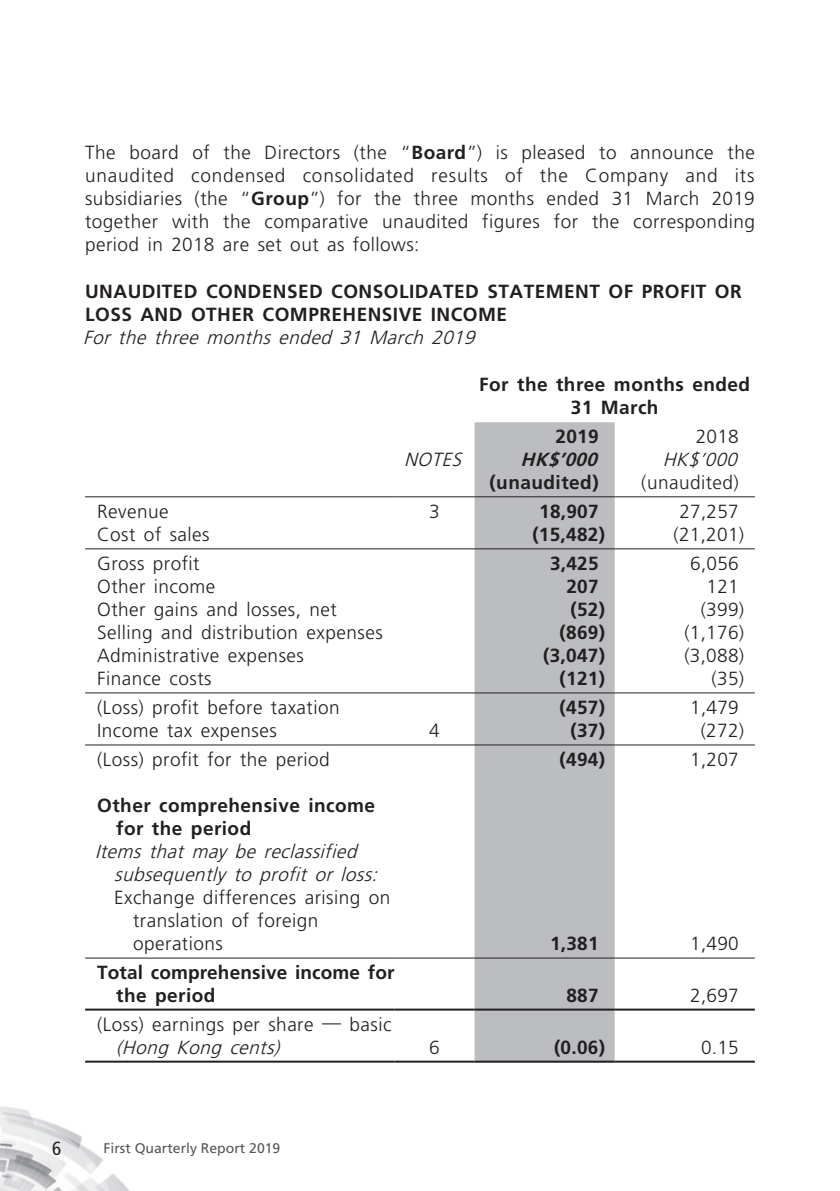
<style>
.page{position:relative;width:840px;height:1191px;background:#fff}
.page>*{position:absolute;margin:0;border:0;box-sizing:border-box;transform-origin:0 0}
._15_Table_Stub{font:300 19px/23px "Frutiger LT Std";letter-spacing:.025em;color:#231f20}
._11_P0{font:300 19px/23px "Frutiger LT Std";letter-spacing:.025em;color:#231f20;text-align:justify}
._01_Body_Text{font:700 19px/23px "Frutiger LT Std";letter-spacing:.015em;color:#231f20;text-align:center}
._01_Body_Text-2{font:300 19px "Frutiger LT Std";letter-spacing:.015em;color:#231f20}
._03_H1{font:700 19px/23px "Frutiger LT Std";letter-spacing:.025em;color:#231f20}
._15_Table_Stub-2{font:italic 300 19px/23px "Frutiger LT Std";color:#231f20}
._01_Body_Text-3{font:italic 300 19px "Frutiger LT Std";color:#231f20}
._15_Table_Stub-3{font:700 19px/23px "Frutiger LT Std";letter-spacing:.025em;color:#231f20}
._15_Table_Stub-4{font:700 19px/23px "Frutiger LT Std";letter-spacing:.005em;color:#231f20}
._01_Body_Text-4{font:italic 700 19px "Frutiger LT Std";color:#231f20}
.t1{font:condensed 19px "Frutiger LT Std";color:#231f20}
.t2{font:14px "Frutiger LT Std";color:#57585a}
.s1{font-weight:700}
.s2{font-style:italic}
</style>
<div class="page">
<img style="left:0;top:1106px;width:130px;height:85px">
<div style="left:474px;top:422px;width:140px;height:638px;background:#bcbdc0"></div>
<hr style="left:85px;top:496px;width:309px;height:1px;background:#231f20">
<hr style="left:394px;top:496px;width:80px;height:1px;background:#231f20">
<hr style="left:474px;top:496px;width:140px;height:1px;background:#231f20">
<hr style="left:614px;top:496px;width:140px;height:1px;background:#231f20">
<hr style="left:85px;top:548px;width:309px;height:1px;background:#231f20">
<hr style="left:394px;top:548px;width:80px;height:1px;background:#231f20">
<hr style="left:474px;top:548px;width:140px;height:1px;background:#231f20">
<hr style="left:614px;top:548px;width:140px;height:1px;background:#231f20">
<hr style="left:85px;top:692px;width:309px;height:1px;background:#231f20">
<hr style="left:394px;top:692px;width:80px;height:1px;background:#231f20">
<hr style="left:474px;top:692px;width:140px;height:1px;background:#231f20">
<hr style="left:614px;top:692px;width:140px;height:1px;background:#231f20">
<hr style="left:85px;top:744px;width:309px;height:1px;background:#231f20">
<hr style="left:394px;top:744px;width:80px;height:1px;background:#231f20">
<hr style="left:474px;top:744px;width:140px;height:1px;background:#231f20">
<hr style="left:614px;top:744px;width:140px;height:1px;background:#231f20">
<hr style="left:85px;top:957px;width:309px;height:1px;background:#231f20">
<hr style="left:394px;top:957px;width:80px;height:1px;background:#231f20">
<hr style="left:474px;top:957px;width:140px;height:1px;background:#231f20">
<hr style="left:614px;top:957px;width:140px;height:1px;background:#231f20">
<hr style="left:85px;top:1008px;width:309px;height:2px;background:#231f20">
<hr style="left:394px;top:1008px;width:80px;height:2px;background:#231f20">
<hr style="left:474px;top:1008px;width:140px;height:2px;background:#231f20">
<hr style="left:614px;top:1008px;width:140px;height:2px;background:#231f20">
<hr style="left:85px;top:1060px;width:309px;height:2px;background:#231f20">
<hr style="left:394px;top:1060px;width:80px;height:2px;background:#231f20">
<hr style="left:474px;top:1060px;width:140px;height:2px;background:#231f20">
<hr style="left:614px;top:1060px;width:140px;height:2px;background:#231f20">
<p class="_11_P0" style="left:85px;top:141px;width:671px">The board of the Directors (the “<span class="s1">Board</span>”) is pleased to announce the unaudited condensed consolidated results of the Company and its subsidiaries (the “<span class="s1">Group</span>”) for the three months ended 31 March 2019 together with the comparative unaudited figures for the corresponding period in 2018 are set out as follows:</p>
<p class="_03_H1" style="left:85px;top:280px;width:657px">UNAUDITED CONDENSED CONSOLIDATED STATEMENT OF PROFIT OR<br>LOSS AND OTHER COMPREHENSIVE INCOME</p>
<p class="_01_Body_Text-3" style="left:83px;top:326px;width:398px">For the three months ended 31 March 2019</p>
<p class="_01_Body_Text" style="left:479px;top:373px;width:272px">For the three months ended<br>31 March</p>
<p class="_01_Body_Text" style="left:555px;top:425px;width:45px">2019</p>
<p class="_01_Body_Text-2" style="left:695px;top:425px;width:45px">2018</p>
<p class="_01_Body_Text-3" style="left:404px;top:448px;width:64px">NOTES</p>
<p class="_01_Body_Text-4" style="left:520px;top:448px;width:84px">HK$’000</p>
<p class="_01_Body_Text-3" style="left:662px;top:448px;width:81px">HK$’000</p>
<p class="_01_Body_Text" style="left:489px;top:471px;width:111px">(unaudited)</p>
<p class="_01_Body_Text-2" style="left:641px;top:471px;width:99px">(unaudited)</p>
<p class="_15_Table_Stub" style="left:97px;top:500px;width:73px">Revenue</p>
<p class="_01_Body_Text-2" style="left:429px;top:500px;width:12px">3</p>
<p class="_01_Body_Text" style="left:539px;top:500px;width:61px">18,907</p>
<p class="_01_Body_Text-2" style="left:679px;top:500px;width:61px">27,257</p>
<p class="_15_Table_Stub" style="left:97px;top:523px;width:114px">Cost of sales</p>
<p class="_01_Body_Text" style="left:532px;top:523px;width:74px">(15,482)</p>
<p class="_01_Body_Text-2" style="left:673px;top:523px;width:72px">(21,201)</p>
<p class="_15_Table_Stub" style="left:97px;top:552px;width:104px">Gross profit</p>
<p class="_01_Body_Text" style="left:549px;top:552px;width:50px">3,425</p>
<p class="_01_Body_Text-2" style="left:689px;top:552px;width:50px">6,056</p>
<p class="_15_Table_Stub" style="left:97px;top:575px;width:120px">Other income</p>
<p class="_01_Body_Text" style="left:566px;top:575px;width:34px">207</p>
<p class="_01_Body_Text-2" style="left:706px;top:575px;width:34px">121</p>
<p class="_15_Table_Stub" style="left:97px;top:598px;width:241px">Other gains and losses, net</p>
<p class="_01_Body_Text" style="left:570px;top:598px;width:36px">(52)</p>
<p class="_01_Body_Text-2" style="left:700px;top:598px;width:45px">(399)</p>
<p class="_15_Table_Stub" style="left:97px;top:621px;width:287px">Selling and distribution expenses</p>
<p class="_01_Body_Text" style="left:559px;top:621px;width:47px">(869)</p>
<p class="_01_Body_Text-2" style="left:684px;top:621px;width:61px">(1,176)</p>
<p class="_15_Table_Stub" style="left:97px;top:644px;width:208px">Administrative expenses</p>
<p class="_01_Body_Text" style="left:543px;top:644px;width:63px">(3,047)</p>
<p class="_01_Body_Text-2" style="left:684px;top:644px;width:61px">(3,088)</p>
<p class="_15_Table_Stub" style="left:97px;top:667px;width:116px">Finance costs</p>
<p class="_01_Body_Text" style="left:559px;top:667px;width:47px">(121)</p>
<p class="_01_Body_Text-2" style="left:711px;top:667px;width:34px">(35)</p>
<p class="_15_Table_Stub" style="left:97px;top:696px;width:244px">(Loss) profit before taxation</p>
<p class="_01_Body_Text" style="left:559px;top:696px;width:47px">(457)</p>
<p class="_01_Body_Text-2" style="left:689px;top:696px;width:50px">1,479</p>
<p class="_15_Table_Stub" style="left:97px;top:719px;width:181px">Income tax expenses</p>
<p class="_01_Body_Text-2" style="left:429px;top:719px;width:12px">4</p>
<p class="_01_Body_Text" style="left:570px;top:719px;width:36px">(37)</p>
<p class="_01_Body_Text-2" style="left:700px;top:719px;width:45px">(272)</p>
<p class="_15_Table_Stub" style="left:97px;top:748px;width:234px">(Loss) profit for the period</p>
<p class="_01_Body_Text" style="left:559px;top:748px;width:47px">(494)</p>
<p class="_01_Body_Text-2" style="left:689px;top:748px;width:50px">1,207</p>
<p class="_15_Table_Stub-3" style="left:116px;top:794px;width:260px;text-indent:-19px">Other comprehensive income for the period</p>
<p class="_15_Table_Stub-2" style="left:114px;top:840px;width:270px;text-indent:-19px">Items that may be reclassified subsequently to profit or loss:</p>
<p class="_15_Table_Stub" style="left:133px;top:886px;width:258px;text-indent:-19px">Exchange differences arising on translation of foreign operations</p>
<p class="_01_Body_Text" style="left:549px;top:932px;width:50px">1,381</p>
<p class="_01_Body_Text-2" style="left:689px;top:932px;width:50px">1,490</p>
<p class="_15_Table_Stub-4" style="left:116px;top:961px;width:280px;text-indent:-19px">Total comprehensive income for the period</p>
<p class="_15_Table_Stub" style="left:116px;top:1013px;width:277px;text-indent:-19px">(Loss) earnings per share — basic <span class="s2">(Hong Kong cents)</span></p>
<p class="t1" style="left:52px;top:1137px;width:11px">6</p>
<p class="t2" style="left:103px;top:1139px;width:178px">First Quarterly Report 2019</p>
<p class="_01_Body_Text" style="left:566px;top:984px;width:34px">887</p>
<p class="_01_Body_Text-2" style="left:689px;top:984px;width:50px">2,697</p>
<p class="_01_Body_Text-2" style="left:429px;top:1037px;width:12px">6</p>
<p class="_01_Body_Text" style="left:553px;top:1036px;width:52px">(0.06)</p>
<p class="_01_Body_Text-2" style="left:700px;top:1037px;width:39px">0.15</p>
</div>
